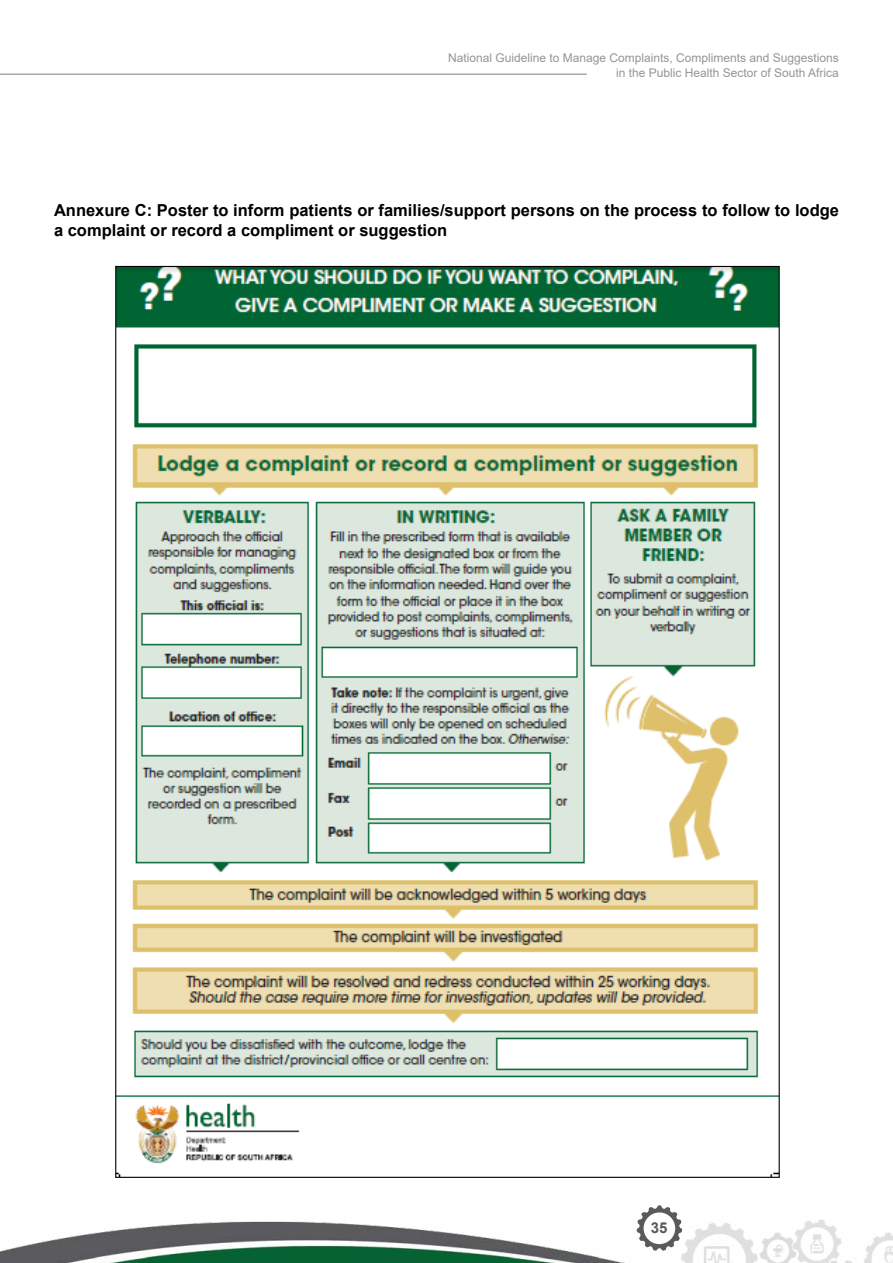
<style>
.page{position:relative;width:893px;height:1263px;background:#fff}
.page>*{position:absolute;margin:0;border:0;box-sizing:border-box;transform-origin:0 0}
.t1{font:700 16.5px/19.8px "Arial";color:#000}
.t2{font:16.5px "Arial";color:#000}
.t3{font:700 15px "Arial";color:#58595b}
.t4{font:12px/14.4px "Arial";color:#939598;text-align:right}
</style>
<div class="page">
<img style="left:0;top:1219px;width:893px;height:44px">
<svg style="left:637px;top:1205px;width:45px;height:46px"></svg>
<hr style="left:0;top:73px;width:587px;height:2px;background:#a7a9ac">
<img style="left:117px;top:268px;width:661px;height:908px">
<p class="t4" style="left:448px;top:51px;width:392px">National Guideline to Manage Complaints, Compliments and Suggestions in the Public Health Sector of South Africa</p>
<p class="t2" style="left:37px;top:191px;width:348px">complaint or record a compliment or suggestion</p>
<p class="t1" style="left:54px;top:201px;width:786px">Annexure C: Poster to inform patients or families/support persons on the process to follow to lodge a complaint or record a compliment or suggestion</p>
<p class="t3" style="left:651px;top:1217px;width:18px">35</p>
</div>
